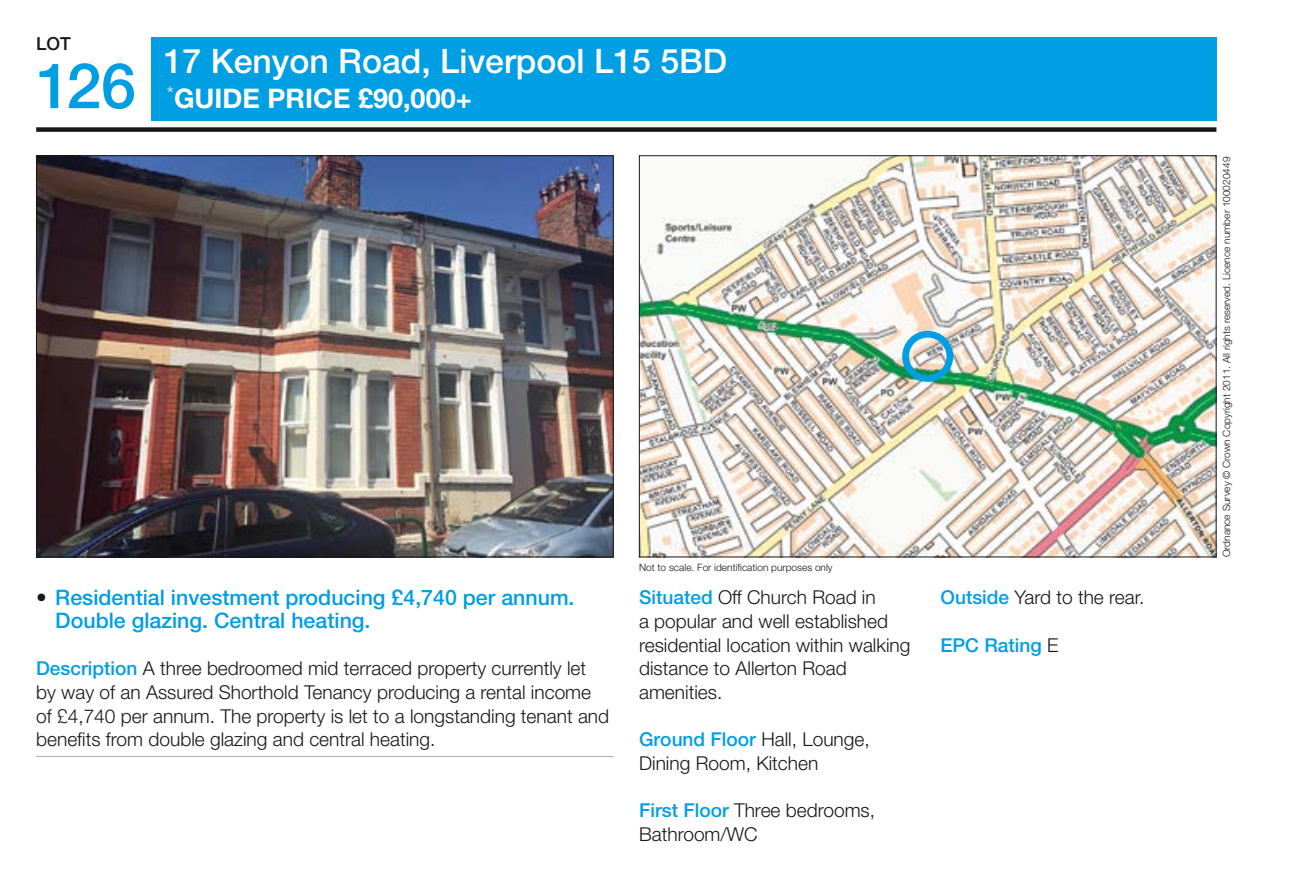
<style>
.page{position:relative;width:1289px;height:884px;background:#fff}
.page>*{position:absolute;margin:0;border:0;box-sizing:border-box;transform-origin:0 0}
.t1{font:500 63px "Helvetica Neue LT Std";color:#009ee3}
.t2{font:500 33.75px "Helvetica Neue LT Std";color:#fff}
.t3{font:700 27px "Helvetica Neue LT Std";color:#fff}
.t4{font:500 21.38px/23.6px "Helvetica Neue LT Std";color:#009ee3}
.t5{font:300 19.12px/23.6px "Helvetica Neue LT Std";color:#181716}
.t6{font:500 19.12px "Helvetica Neue LT Std";color:#009ee3}
.t7{font:500 18px "Helvetica Neue LT Std";color:#181716}
.t8{font:300 10.12px "Helvetica Neue LT Std";color:#181716}
.s1{color:#181716}
.s2{font-weight:500;color:#009ee3}
.s3{font-weight:300;color:#181716}
</style>
<div class="page">
<div style="left:151px;top:37px;width:1065px;height:84px;background:#009ee3"></div>
<div style="left:36px;top:127px;width:1180px;height:5px;background:#181716"></div>
<img style="left:38px;top:157px;width:573px;height:398px">
<img style="left:641px;top:157px;width:573px;height:398px">
<hr style="left:36px;top:756px;width:577px;height:1px;background:#b1b2b3">
<div style="left:902px;top:331px;width:51px;height:51px;border:7px solid #009ee3;border-radius:50%"></div>
<p class="t7" style="left:36px;top:33px;width:36px">LOT</p>
<h1 class="t1" style="left:36px;top:48px;width:101px">126</h1>
<h2 class="t2" style="left:164px;top:40px;width:565px">17 Kenyon Road, Liverpool L15 5BD</h2>
<h3 class="t3" style="left:167px;top:82px;width:306px"><sup>*</sup>GUIDE PRICE £90,000+</h3>
<p class="t4" style="left:55px;top:585px;width:521px;text-indent:-19px"><span class="s1">•</span> Residential investment producing £4,740 per annum.<br>Double glazing. Central heating.</p>
<p class="t5" style="left:36px;top:656px;width:574px"><span class="s2">Description</span> A three bedroomed mid terraced property currently let by way of an Assured Shorthold Tenancy producing a rental income of £4,740 per annum. The property is let to a longstanding tenant and benefits from double glazing and central heating.</p>
<p class="t8" style="left:639px;top:561px;width:195px">Not to scale. For identification purposes only</p>
<p class="t5" style="left:639px;top:585px;width:273px"><span class="s2">Situated</span> Off Church Road in<br>a popular and well established residential location within walking distance to Allerton Road amenities.</p>
<p class="t5" style="left:639px;top:727px;width:232px"><span class="s2">Ground Floor</span> Hall, Lounge,<br>Dining Room, Kitchen</p>
<p class="t5" style="left:639px;top:798px;width:238px"><span class="s2">First Floor</span> Three bedrooms,<br>Bathroom/WC</p>
<p class="t5" style="left:940px;top:585px;width:205px"><span class="s2">Outside</span> Yard to the rear.</p>
<p class="t6" style="left:940px;top:633px;width:119px">EPC Rating <span class="s3">E</span></p>
<p class="t8" style="left:1220px;top:557px;width:402px;rotate:-90deg">Ordnance Survey © Crown Copyright 2011. All rights reserved. Licence number 100020449</p>
</div>
